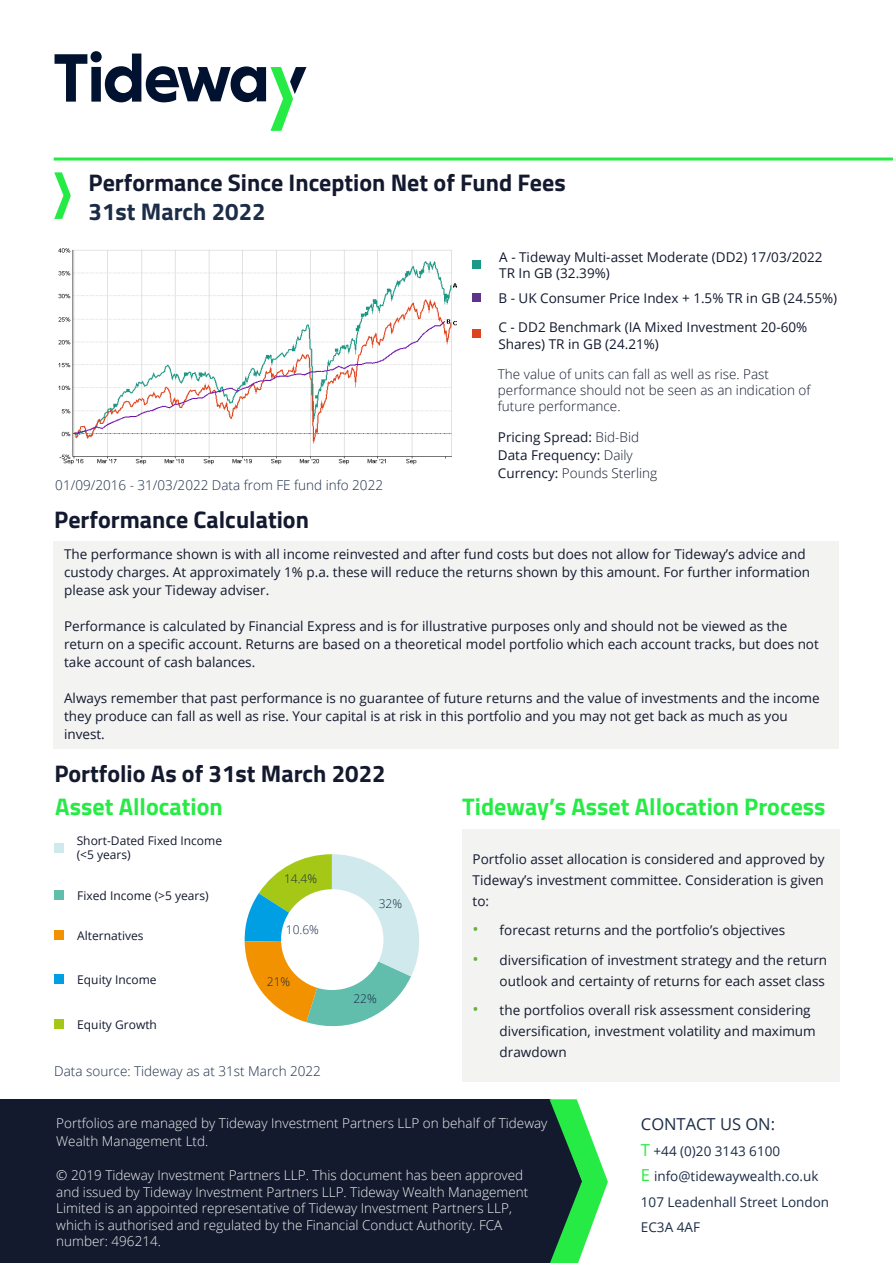
<style>
.page{position:relative;width:893px;height:1263px;background:#fff}
.page>*{position:absolute;margin:0;border:0;box-sizing:border-box;transform-origin:0 0}
.t1{font:700 24px "Cairo";color:#13192e}
.t2{font:700 24px "Cairo";color:#26eb45}
.t3{font:700 24px "Cairo";color:#1c2d47}
.t4{font:16.5px "Open Sans";color:#1c2d47}
.t5{font:13.5px/18px "Open Sans";color:#13192e}
.t6{font:300 13.5px/16.5px "Open Sans";color:#f3f3f2}
.t7{font:300 13.5px/16.2px "Open Sans";color:#13192e}
.t8{font:300 13.5px "Open Sans";color:#1c2d47}
.t9{font:13.5px/25.5px "Open Sans";color:#1c2d47}
.t10{font:12px/14.4px "Open Sans";color:#13192e}
.t11{font:300 12px "Open Sans";color:#1c2d47}
.t12{font:6px "Arial";color:#000;scale:1.07 1}
.t13{font:italic 700 3.6px "Arial";color:#000;scale:1.07 1}
.s1{font-weight:300}
.s2{font-size:16.5px;color:#65b336}
.s3{font-size:16.5px;color:#26eb45}
.s4{font-size:16.5px;color:#25eb43}
</style>
<div class="page">
<div style="left:54px;top:541px;width:785px;height:207px;background:#f3f3f2"></div>
<div style="left:462px;top:829px;width:377px;height:253px;background:#f3f3f2"></div>
<div style="left:473px;top:329px;width:8px;height:9px;background:#de431f"></div>
<div style="left:473px;top:293px;width:8px;height:8px;background:#5e348b"></div>
<div style="left:473px;top:261px;width:8px;height:8px;background:#1d9786"></div>
<svg style="left:55px;top:51px;width:251px;height:80px"></svg>
<hr style="left:54px;top:158px;width:839px;height:3px;background:#26eb45">
<svg style="left:54px;top:172px;width:17px;height:47px"></svg>
<svg style="left:244px;top:854px;width:175px;height:173px"></svg>
<div style="left:281px;top:889px;width:102px;height:101px;background:#fff;border-radius:50%"></div>
<div style="left:54px;top:843px;width:10px;height:10px;background:#cfe9ec"></div>
<div style="left:54px;top:890px;width:10px;height:10px;background:#61bdac"></div>
<div style="left:54px;top:930px;width:10px;height:10px;background:#f39200"></div>
<div style="left:54px;top:974px;width:10px;height:9px;background:#009fe3"></div>
<div style="left:54px;top:1019px;width:10px;height:9px;background:#a5c715"></div>
<div style="left:0;top:1099px;width:549px;height:164px;background:#131a2e"></div>
<svg style="left:549px;top:1099px;width:59px;height:164px"></svg>
<img style="left:58px;top:248px;width:399px;height:217px">
<h1 class="t1" style="left:89px;top:163px;width:479px">Performance Since Inception Net of Fund Fees</h1>
<h1 class="t3" style="left:89px;top:192px;width:179px">31st March 2022</h1>
<p class="t12" style="left:210px;top:187px;width:65px">Performance Line Chart</p>
<p class="t5" style="left:499px;top:248px;width:325px;line-height:16.2px">A - Tideway Multi-asset Moderate (DD2) 17/03/2022<br>TR In GB (32.39%)</p>
<p class="t5" style="left:498px;top:289px;width:340px">B - UK Consumer Price Index + 1.5% TR in GB (24.55%)</p>
<p class="t8" style="left:55px;top:476px;width:329px">01/09/2016 - 31/03/2022 Data from FE fund info 2022</p>
<h1 class="t1" style="left:54px;top:500px;width:256px">Performance Calculation</h1>
<p class="t13" style="left:175px;top:513px;width:132px">Past performance should not be seen as an indication of future performance</p>
<p class="t5" style="left:498px;top:319px;width:310px;line-height:16.2px">C - DD2 Benchmark (IA Mixed Investment 20-60%<br>Shares) TR in GB (24.21%)</p>
<p class="t7" style="left:498px;top:365px;width:314px">The value of units can fall as well as rise. Past performance should not be seen as an indication of future performance.</p>
<p class="t5" style="left:498px;top:428px;width:161px">Pricing Spread: <span class="s1">Bid-Bid<br></span>Data Frequency: <span class="s1">Daily<br></span>Currency: <span class="s1">Pounds Sterling</span></p>
<p class="t5" style="left:64px;top:544px;width:748px">The performance shown is with all income reinvested and after fund costs but does not allow for Tideway’s advice and custody charges. At approximately 1% p.a. these will reduce the returns shown by this amount. For further information please ask your Tideway adviser.</p>
<p class="t5" style="left:64px;top:616px;width:756px">Performance is calculated by Financial Express and is for illustrative purposes only and should not be viewed as the return on a specific account. Returns are based on a theoretical model portfolio which each account tracks, but does not take account of cash balances.</p>
<p class="t5" style="left:64px;top:688px;width:757px">Always remember that past performance is no guarantee of future returns and the value of investments and the income they produce can fall as well as rise. Your capital is at risk in this portfolio and you may not get back as much as you invest.</p>
<h1 class="t1" style="left:54px;top:754px;width:333px">Portfolio As of 31st March 2022</h1>
<h1 class="t2" style="left:55px;top:787px;width:169px">Asset Allocation</h1>
<h1 class="t2" style="left:462px;top:787px;width:365px">Tideway’s Asset Allocation Process</h1>
<p class="t5" style="left:473px;top:848px;width:353px;line-height:21px;text-align:justify">Portfolio asset allocation is considered and approved by Tideway’s investment committee. Consideration is given to:</p>
<p class="t5" style="left:473px;top:921px;width:314px"><span class="s2">•</span> forecast returns and the portfolio’s objectives</p>
<p class="t5" style="left:473px;top:949px;width:356px;line-height:21px;text-align:right"><span class="s2">•</span> diversification of investment strategy and the return outlook and certainty of returns for each asset class</p>
<p class="t5" style="left:500px;top:999px;width:318px;line-height:21px;text-indent:-27px"><span class="s2">•</span> the portfolios overall risk assessment considering diversification, investment volatility and maximum drawdown</p>
<p class="t8" style="left:54px;top:1061px;width:268px">Data source: Tideway as at 31st March 2022</p>
<p class="t10" style="left:77px;top:833px;width:147px">Short-Dated Fixed Income (&lt;5 years)</p>
<p class="t10" style="left:77px;top:888px;width:133px">Fixed Income (&gt;5 years)</p>
<p class="t10" style="left:77px;top:928px;width:68px">Alternatives</p>
<p class="t10" style="left:77px;top:972px;width:81px">Equity Income</p>
<p class="t10" style="left:77px;top:1017px;width:81px">Equity Growth</p>
<p class="t11" style="left:284px;top:871px;width:35px">14.4%</p>
<p class="t11" style="left:379px;top:895px;width:25px">32%</p>
<p class="t11" style="left:286px;top:922px;width:35px">10.6%</p>
<p class="t11" style="left:267px;top:973px;width:25px">21%</p>
<p class="t11" style="left:353px;top:991px;width:25px">22%</p>
<p class="t6" style="left:56px;top:1114px;width:493px;line-height:18px">Portfolios are managed by Tideway Investment Partners LLP on behalf of Tideway<br>Wealth Management Ltd.</p>
<p class="t6" style="left:56px;top:1167px;width:474px">© 2019 Tideway Investment Partners LLP. This document has been approved and issued by Tideway Investment Partners LLP. Tideway Wealth Management Limited is an appointed representative of Tideway Investment Partners LLP, which is authorised and regulated by the Financial Conduct Authority. FCA number: 496214.</p>
<p class="t4" style="left:641px;top:1113px;width:136px">CONTACT US ON:</p>
<p class="t9" style="left:641px;top:1138px;width:190px"><span class="s3">T</span> +44 (0)20 3143 6100<br><span class="s4">E</span> info@tidewaywealth.co.uk<br>107 Leadenhall Street London<br>EC3A 4AF</p>
</div>
